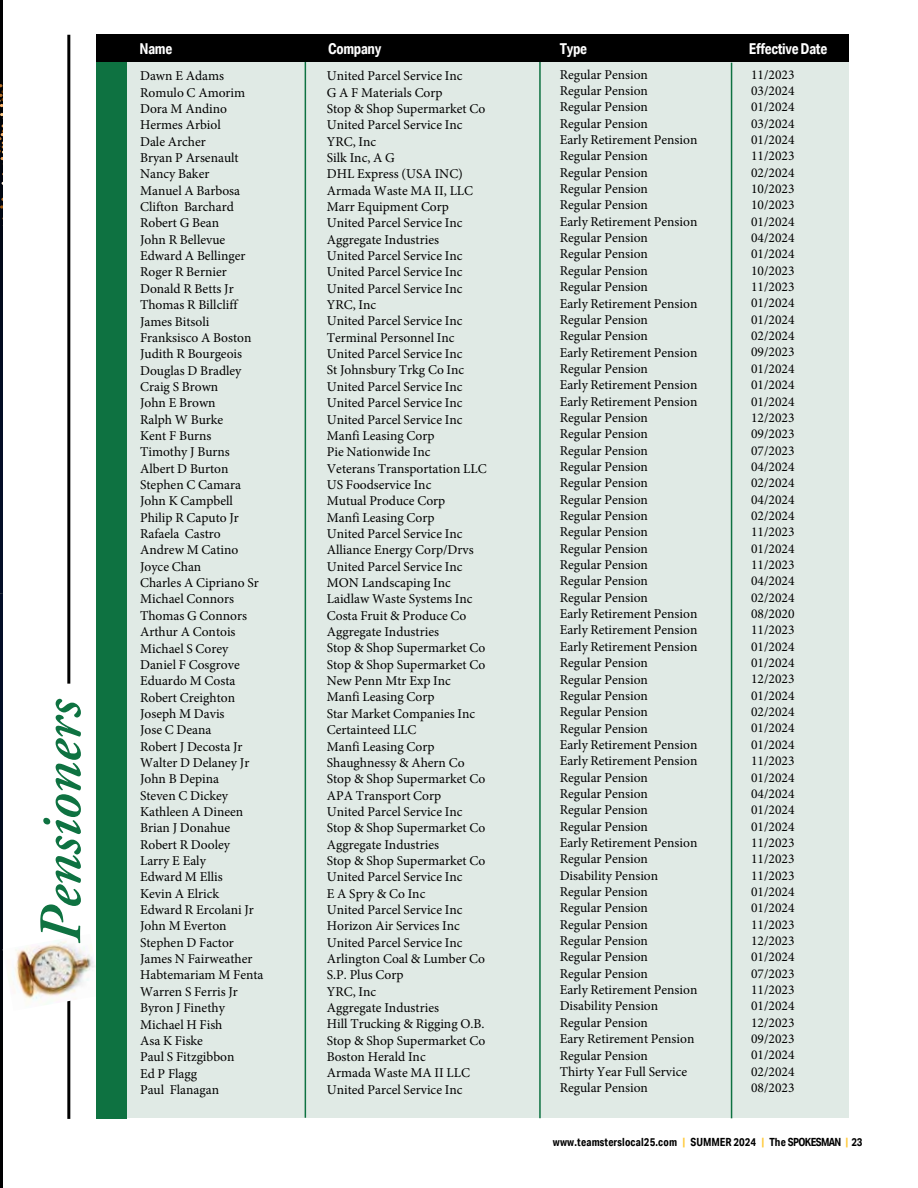
<style>
.page{position:relative;width:918px;height:1188px;background:#fff}
.page>*{position:absolute;margin:0;border:0;box-sizing:border-box;transform-origin:0 0}
.t1{font:italic 600 60px "Adobe Garamond Pro";color:#0e7241}
.t2{font:700 15px "Aktiv Grotesk Cd";letter-spacing:-.02em;color:#fff}
.t3{font:13.5px/16.4px "Minion Pro";color:#000}
.t4{font:700 11.25px "Aktiv Grotesk Cd";letter-spacing:.015em;color:#000}
.s1{color:#ffca38}
</style>
<div class="page">
<svg style="left:0;top:0;width:3px;height:1188px;background:#020817"></svg>
<svg style="left:0;top:84px;width:3px;height:23px"></svg>
<svg style="left:0;top:198px;width:3px;height:11px"></svg>
<svg style="left:0;top:124px;width:3px;height:42px"></svg>
<div style="left:110px;top:57px;width:739px;height:1061px;background:#e0eae5"></div>
<hr style="left:67px;top:956px;width:3px;height:163px;background:#000">
<img style="left:13px;top:934px;width:84px;height:77px">
<div style="left:97px;top:60px;width:30px;height:1059px;background:#0e7241"></div>
<hr style="left:67px;top:35px;width:3px;height:649px;background:#000">
<hr style="left:305px;top:60px;width:1px;height:1058px;background:#0e7241">
<hr style="left:539px;top:61px;width:2px;height:1057px;background:#0e7241">
<hr style="left:731px;top:63px;width:1px;height:1055px;background:#0e7241">
<div style="left:97px;top:34px;width:752px;height:28px;background:#000"></div>
<h1 class="t1" style="left:27px;top:944px;width:246px;rotate:-90deg">Pensioners</h1>
<p class="t2" style="left:140px;top:40px;width:34px">Name</p>
<p class="t2" style="left:328px;top:40px;width:55px">Company</p>
<p class="t2" style="left:560px;top:40px;width:29px">Type</p>
<p class="t2" style="left:749px;top:40px;width:80px">Effective Date</p>
<p class="t3" style="left:140px;top:68px;width:125px">Dawn E Adams<br>Romulo C Amorim<br>Dora M Andino<br>Hermes Arbiol<br>Dale Archer<br>Bryan P Arsenault<br>Nancy Baker<br>Manuel A Barbosa<br>Clifton Barchard<br>Robert G Bean<br>John R Bellevue<br>Edward A Bellinger<br>Roger R Bernier<br>Donald R Betts Jr<br>Thomas R Billcliff<br>James Bitsoli<br>Franksisco A Boston<br>Judith R Bourgeois<br>Douglas D Bradley<br>Craig S Brown<br>John E Brown<br>Ralph W Burke<br>Kent F Burns<br>Timothy J Burns<br>Albert D Burton<br>Stephen C Camara<br>John K Campbell<br>Philip R Caputo Jr<br>Rafaela Castro<br>Andrew M Catino<br>Joyce Chan<br>Charles A Cipriano Sr<br>Michael Connors<br>Thomas G Connors<br>Arthur A Contois<br>Michael S Corey<br>Daniel F Cosgrove<br>Eduardo M Costa<br>Robert Creighton<br>Joseph M Davis<br>Jose C Deana<br>Robert J Decosta Jr<br>Walter D Delaney Jr<br>John B Depina<br>Steven C Dickey<br>Kathleen A Dineen<br>Brian J Donahue<br>Robert R Dooley<br>Larry E Ealy<br>Edward M Ellis<br>Kevin A Elrick<br>Edward R Ercolani Jr<br>John M Everton<br>Stephen D Factor<br>James N Fairweather<br>Habtemariam M Fenta<br>Warren S Ferris Jr<br>Byron J Finethy<br>Michael H Fish<br>Asa K Fiske<br>Paul S Fitzgibbon<br>Ed P Flagg<br>Paul Flanagan</p>
<p class="t3" style="left:327px;top:68px;width:161px">United Parcel Service Inc<br>G A F Materials Corp<br>Stop &amp; Shop Supermarket Co<br>United Parcel Service Inc<br>YRC, Inc<br>Silk Inc, A G<br>DHL Express (USA INC)<br>Armada Waste MA II, LLC<br>Marr Equipment Corp<br>United Parcel Service Inc<br>Aggregate Industries<br>United Parcel Service Inc<br>United Parcel Service Inc<br>United Parcel Service Inc<br>YRC, Inc<br>United Parcel Service Inc<br>Terminal Personnel Inc<br>United Parcel Service Inc<br>St Johnsbury Trkg Co Inc<br>United Parcel Service Inc<br>United Parcel Service Inc<br>United Parcel Service Inc<br>Manfi Leasing Corp<br>Pie Nationwide Inc<br>Veterans Transportation LLC<br>US Foodservice Inc<br>Mutual Produce Corp<br>Manfi Leasing Corp<br>United Parcel Service Inc<br>Alliance Energy Corp/Drvs<br>United Parcel Service Inc<br>MON Landscaping Inc<br>Laidlaw Waste Systems Inc<br>Costa Fruit &amp; Produce Co<br>Aggregate Industries<br>Stop &amp; Shop Supermarket Co<br>Stop &amp; Shop Supermarket Co<br>New Penn Mtr Exp Inc<br>Manfi Leasing Corp<br>Star Market Companies Inc<br>Certainteed LLC<br>Manfi Leasing Corp<br>Shaughnessy &amp; Ahern Co<br>Stop &amp; Shop Supermarket Co<br>APA Transport Corp<br>United Parcel Service Inc<br>Stop &amp; Shop Supermarket Co<br>Aggregate Industries<br>Stop &amp; Shop Supermarket Co<br>United Parcel Service Inc<br>E A Spry &amp; Co Inc<br>United Parcel Service Inc<br>Horizon Air Services Inc<br>United Parcel Service Inc<br>Arlington Coal &amp; Lumber Co<br>S.P. Plus Corp<br>YRC, Inc<br>Aggregate Industries<br>Hill Trucking &amp; Rigging O.B.<br>Stop &amp; Shop Supermarket Co<br>Boston Herald Inc<br>Armada Waste MA II LLC<br>United Parcel Service Inc</p>
<p class="t3" style="left:560px;top:66px;width:139px">Regular Pension<br>Regular Pension<br>Regular Pension<br>Regular Pension<br>Early Retirement Pension<br>Regular Pension<br>Regular Pension<br>Regular Pension<br>Regular Pension<br>Early Retirement Pension<br>Regular Pension<br>Regular Pension<br>Regular Pension<br>Regular Pension<br>Early Retirement Pension<br>Regular Pension<br>Regular Pension<br>Early Retirement Pension<br>Regular Pension<br>Early Retirement Pension<br>Early Retirement Pension<br>Regular Pension<br>Regular Pension<br>Regular Pension<br>Regular Pension<br>Regular Pension<br>Regular Pension<br>Regular Pension<br>Regular Pension<br>Regular Pension<br>Regular Pension<br>Regular Pension<br>Regular Pension<br>Early Retirement Pension<br>Early Retirement Pension<br>Early Retirement Pension<br>Regular Pension<br>Regular Pension<br>Regular Pension<br>Regular Pension<br>Regular Pension<br>Early Retirement Pension<br>Early Retirement Pension<br>Regular Pension<br>Regular Pension<br>Regular Pension<br>Regular Pension<br>Early Retirement Pension<br>Regular Pension<br>Disability Pension<br>Regular Pension<br>Regular Pension<br>Regular Pension<br>Regular Pension<br>Regular Pension<br>Regular Pension<br>Early Retirement Pension<br>Disability Pension<br>Regular Pension<br>Eary Retirement Pension<br>Regular Pension<br>Thirty Year Full Service<br>Regular Pension</p>
<p class="t3" style="left:751px;top:66px;width:45px;text-align:justify">11/2023<br>03/2024<br>01/2024<br>03/2024<br>01/2024<br>11/2023<br>02/2024<br>10/2023<br>10/2023<br>01/2024<br>04/2024<br>01/2024<br>10/2023<br>11/2023<br>01/2024<br>01/2024<br>02/2024<br>09/2023<br>01/2024<br>01/2024<br>01/2024<br>12/2023<br>09/2023<br>07/2023<br>04/2024<br>02/2024<br>04/2024<br>02/2024<br>11/2023<br>01/2024<br>11/2023<br>04/2024<br>02/2024<br>08/2020<br>11/2023<br>01/2024<br>01/2024<br>12/2023<br>01/2024<br>02/2024<br>01/2024<br>01/2024<br>11/2023<br>01/2024<br>04/2024<br>01/2024<br>01/2024<br>11/2023<br>11/2023<br>11/2023<br>01/2024<br>01/2024<br>11/2023<br>12/2023<br>01/2024<br>07/2023<br>11/2023<br>01/2024<br>12/2023<br>09/2023<br>01/2024<br>02/2024<br>08/2023</p>
<p class="t4" style="left:553px;top:1135px;width:311px">www.teamsterslocal25.com <span class="s1">|</span> SUMMER 2024 <span class="s1">|</span> The SPOKESMAN <span class="s1">|</span> 23</p>
</div>
